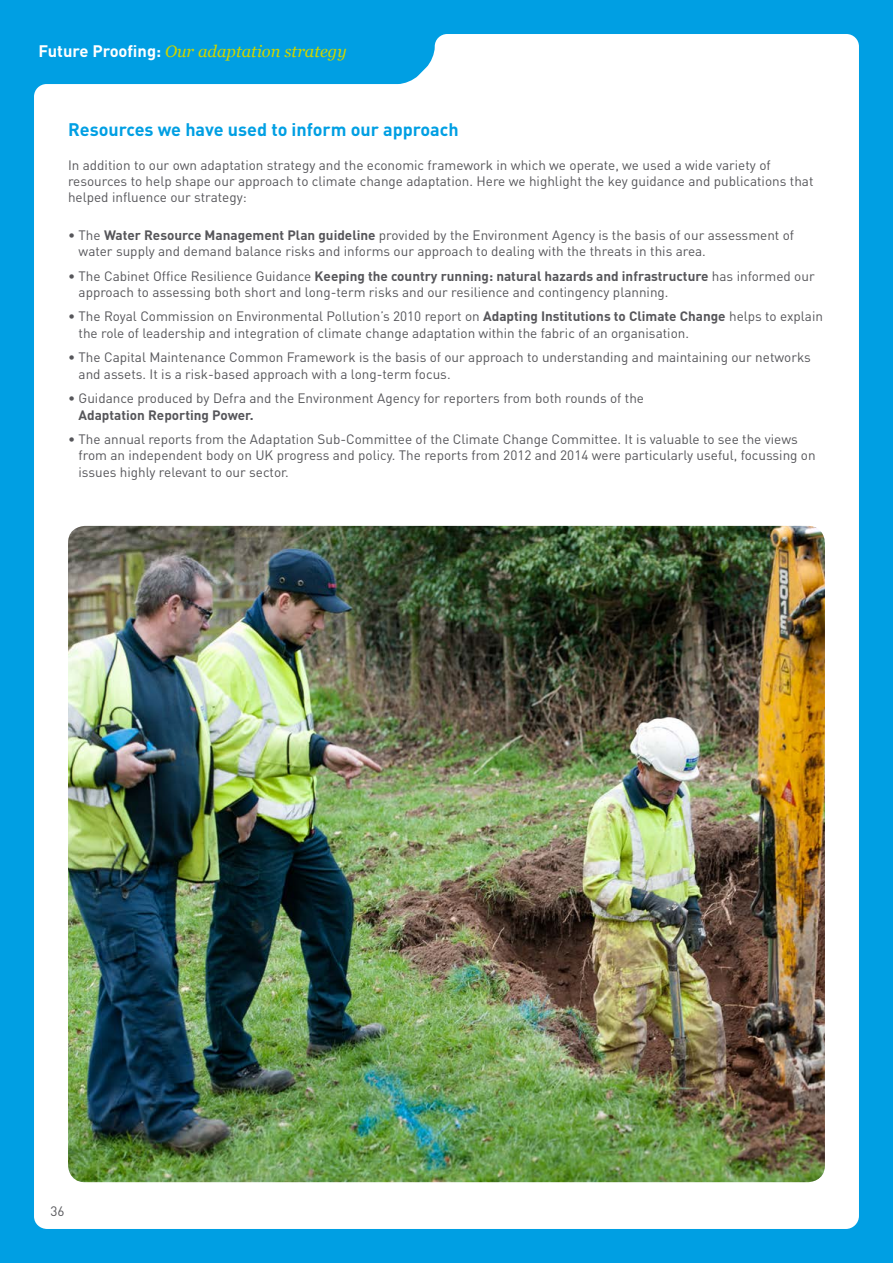
<style>
.page{position:relative;width:893px;height:1263px;background:#009fe3}
.page>*{position:absolute;margin:0;border:0;box-sizing:border-box;transform-origin:0 0}
.t1{font:700 18px "DIN";color:#009fe3}
.t2{font:italic 16.5px "Georgia";color:#cdd500}
.t3{font:13.5px/16.2px "DIN";color:#56565a}
.t4{font:700 13.5px "DIN";color:#56565a}
.s1{font-family:"DIN";font-weight:700;font-style:normal;color:#fff}
.s2{font-weight:700}
</style>
<div class="page">
<div style="left:34px;top:34px;width:825px;height:1195px;background:#fff"></div>
<img style="left:68px;top:526px;width:757px;height:656px">
<p class="t2" style="left:39px;top:40px;width:310px"><span class="s1">Future Proofing:</span> Our adaptation strategy</p>
<h1 class="t1" style="left:68px;top:117px;width:392px">Resources we have used to inform our approach</h1>
<p class="t3" style="left:68px;top:157px;width:747px">In addition to our own adaptation strategy and the economic framework in which we operate, we used a wide variety of resources to help shape our approach to climate change adaptation. Here we highlight the key guidance and publications that helped influence our strategy:</p>
<p class="t3" style="left:79px;top:226px;width:717px;text-indent:-11px">• The <span class="s2">Water Resource Management Plan guideline</span> provided by the Environment Agency is the basis of our assessment of water supply and demand balance risks and informs our approach to dealing with the threats in this area.</p>
<p class="t3" style="left:79px;top:267px;width:738px;text-indent:-11px">• The Cabinet Office Resilience Guidance <span class="s2">Keeping the country running: natural hazards and infrastructure</span> has informed our approach to assessing both short and long-term risks and our resilience and contingency planning.</p>
<p class="t3" style="left:79px;top:308px;width:746px;text-indent:-11px">• The Royal Commission on Environmental Pollution’s 2010 report on <span class="s2">Adapting Institutions to Climate Change</span> helps to explain the role of leadership and integration of climate change adaptation within the fabric of an organisation.</p>
<p class="t3" style="left:79px;top:349px;width:734px;text-indent:-11px">• The Capital Maintenance Common Framework is the basis of our approach to understanding and maintaining our networks and assets. It is a risk-based approach with a long-term focus.</p>
<p class="t3" style="left:68px;top:390px;width:577px">• Guidance produced by Defra and the Environment Agency for reporters from both rounds of the</p>
<p class="t4" style="left:79px;top:406px;width:177px">Adaptation Reporting Power.</p>
<p class="t3" style="left:79px;top:431px;width:739px;text-indent:-11px">• The annual reports from the Adaptation Sub-Committee of the Climate Change Committee. It is valuable to see the views from an independent body on UK progress and policy. The reports from 2012 and 2014 were particularly useful, focussing on issues highly relevant to our sector.</p>
<p class="t3" style="left:50px;top:1203px;width:16px">36</p>
</div>
